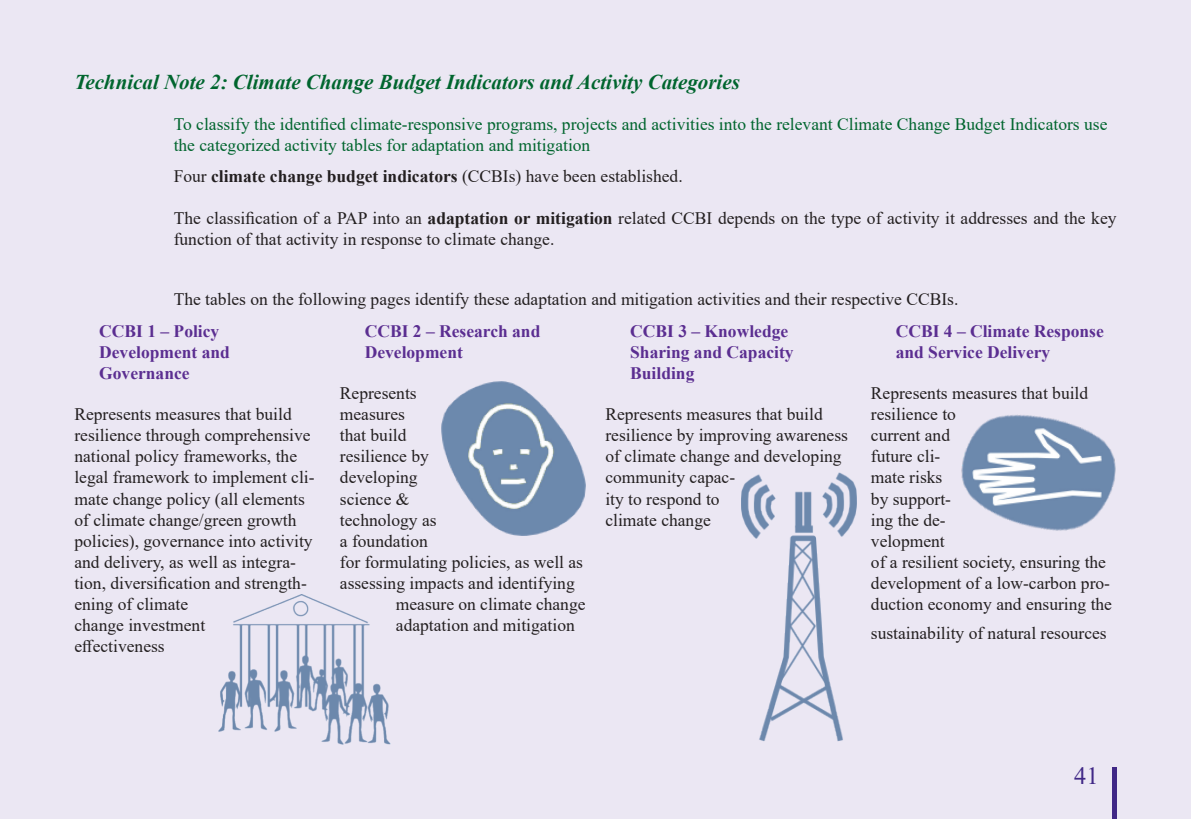
<style>
.page{position:relative;width:1191px;height:819px;background:#ebe7f3}
.page>*{position:absolute;margin:0;border:0;box-sizing:border-box;transform-origin:0 0}
.t1{font:24.5px "Times New Roman";color:#402886}
.Parts_Dark_Green{font:italic 700 21px "Times New Roman";color:#00652e}
.BT{font:17.5px/21px "Times New Roman";color:#231f20}
.Body_Text{font:17.5px/21px "Times New Roman";color:#231f20}
.Sub_Parts_Dark_Green{font:17.5px/21px "Times New Roman";color:#00652e}
.sub_part{font:700 17.5px/21px "Times New Roman";color:#5b2e91}
.Body_Text-2{font:700 17.5px/21px "Times New Roman";color:#5b2e91}
.s1{font-weight:700}
</style>
<div class="page">
<img style="left:218px;top:594px;width:173px;height:150px">
<img style="left:441px;top:381px;width:144px;height:154px">
<img style="left:741px;top:473px;width:115px;height:268px">
<img style="left:961px;top:414px;width:155px;height:117px">
<div style="left:1111px;top:767px;width:5px;height:52px;background:#402886"></div>
<p class="Parts_Dark_Green" style="left:74px;top:67px;width:667px">Technical Note 2: Climate Change Budget Indicators and Activity Categories</p>
<p class="Sub_Parts_Dark_Green" style="left:174px;top:113px;width:935px">To classify the identified climate-responsive programs, projects and activities into the relevant Climate Change Budget Indicators use the categorized activity tables for adaptation and mitigation</p>
<p class="Body_Text" style="left:174px;top:164px;width:510px">Four <span class="s1">climate change budget indicators</span> (CCBIs) have been established.</p>
<p class="Body_Text" style="left:174px;top:206px;width:944px">The classification of a PAP into an <span class="s1">adaptation or mitigation</span> related CCBI depends on the type of activity it addresses and the key function of that activity in response to climate change.</p>
<p class="Body_Text" style="left:174px;top:288px;width:786px">The tables on the following pages identify these adaptation and mitigation activities and their respective CCBIs.</p>
<p class="Body_Text-2" style="left:99px;top:320px;width:132px">CCBI 1 – Policy<br>Development and<br>Governance</p>
<p class="BT" style="left:74px;top:403px;width:242px">Represents measures that build resilience through comprehensive national policy frameworks, the legal framework to implement cli&shy;mate change policy (all elements of climate change/green growth policies), governance into activity and delivery, as well as integra&shy;tion, diversification and strength&shy;ening of climate<br>change investment<br>effectiveness</p>
<p class="sub_part" style="left:895px;top:320px;width:210px">CCBI 4 – Climate Response and Service Delivery</p>
<p class="BT" style="left:871px;top:382px;width:243px">Represents measures that build resilience to<br>current and<br>future cli-<br>mate risks<br>by support-<br>ing the de-<br>velopment<br>of a resilient society, ensuring the development of a low-carbon pro&shy;duction economy and ensuring the</p>
<p class="BT" style="left:871px;top:622px;width:237px">sustainability of natural resources</p>
<p class="sub_part" style="left:365px;top:320px;width:177px">CCBI 2 – Research and<br>Development</p>
<p class="BT" style="left:340px;top:382px;width:78px">Represents</p>
<p class="BT" style="left:340px;top:403px;width:67px">measures</p>
<p class="BT" style="left:340px;top:424px;width:68px">that build</p>
<p class="BT" style="left:340px;top:445px;width:90px">resilience by</p>
<p class="BT" style="left:340px;top:466px;width:79px">developing</p>
<p class="BT" style="left:340px;top:487px;width:71px">science &amp;</p>
<p class="BT" style="left:340px;top:508px;width:98px">technology as</p>
<p class="BT" style="left:340px;top:529px;width:89px">a foundation</p>
<p class="BT" style="left:340px;top:550px;width:245px">for formulating policies, as well as</p>
<p class="BT" style="left:340px;top:571px;width:236px">assessing impacts and identifying</p>
<p class="BT" style="left:396px;top:592px;width:191px">measure on climate change</p>
<p class="BT" style="left:396px;top:613px;width:180px">adaptation and mitigation</p>
<p class="sub_part" style="left:630px;top:320px;width:165px">CCBI 3 – Knowledge<br>Sharing and Capacity<br>Building</p>
<p class="BT" style="left:605px;top:403px;width:244px">Represents measures that build resilience by improving awareness of climate change and developing community capac-<br>ity to respond to<br>climate change</p>
<h1 class="t1" style="left:1074px;top:758px;width:26px">41</h1>
</div>
